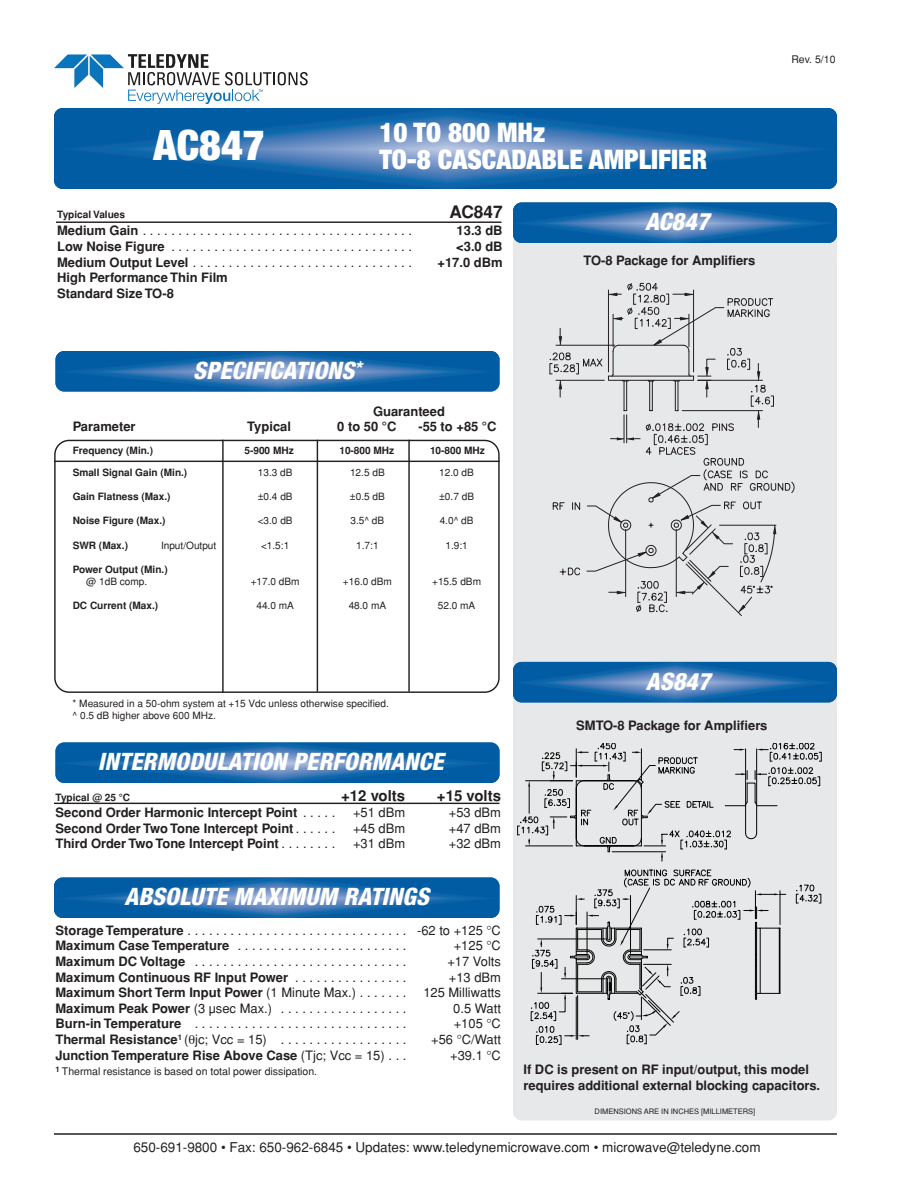
<style>
.page{position:relative;width:918px;height:1188px;background:#fff}
.page>*{position:absolute;margin:0;border:0;box-sizing:border-box;transform-origin:0 0}
.t1{font:900 condensed 42px "Helvetica Neue";color:#fff}
.t2{font:900 condensed 27px "Helvetica Neue";color:#fff}
.t3{font:italic 800 condensed 24px "Helvetica Neue";letter-spacing:.005em;color:#fff}
.t4{font:700 17.25px "Helvetica";color:#231f20}
.t5{font:700 15px "Helvetica";color:#231f20}
.t6{font:13.5px "Helvetica";color:#231f20}
.t7{font:12.9px/15.6px "Helvetica";color:#231f20}
.t8{font:700 12.9px/15.6px "Helvetica";color:#231f20}
.t9{font:10.5px "Helvetica";color:#231f20}
.t10{font:10.05px/12.1px "Helvetica";color:#231f20}
.t11{font:700 10.05px "Helvetica";color:#231f20}
.t12{font:7.5px "Helvetica";color:#231f20}
.s1{font-weight:700}
.s2{font-weight:400}
</style>
<div class="page">
<svg style="left:54px;top:108px;width:783px;height:81px;background:#206bad"></svg>
<hr style="left:54px;top:1133px;width:783px;height:2px;background:#231f20">
<div style="left:513px;top:202px;width:324px;height:918px;background:#e7e8e9;border-radius:9px"></div>
<svg style="left:513px;top:662px;width:324px;height:40px;background:#216cad"></svg>
<svg style="left:56px;top:351px;width:444px;height:41px;background:#226dae"></svg>
<svg style="left:56px;top:742px;width:444px;height:41px;background:#226dae"></svg>
<svg style="left:54px;top:878px;width:446px;height:40px;background:#216cad"></svg>
<svg style="left:513px;top:202px;width:324px;height:41px;background:#226dae"></svg>
<svg style="left:54px;top:54px;width:254px;height:50px"></svg>
<svg style="left:54px;top:440px;width:446px;height:253px"></svg>
<hr style="left:54px;top:461px;width:446px;height:1px;background:#231f20">
<hr style="left:222px;top:440px;width:2px;height:253px;background:#231f20">
<hr style="left:317px;top:440px;width:1px;height:252px;background:#231f20">
<hr style="left:408px;top:440px;width:2px;height:252px;background:#231f20">
<hr style="left:56px;top:221px;width:445px;height:2px;background:#231f20">
<hr style="left:54px;top:803px;width:446px;height:1px;background:#231f20">
<svg style="left:550px;top:283px;width:245px;height:333px"></svg>
<svg style="left:796px;top:884px;width:25px;height:20px"></svg>
<svg style="left:531px;top:869px;width:255px;height:176px"></svg>
<svg style="left:517px;top:743px;width:305px;height:118px"></svg>
<h1 class="t1" style="left:153px;top:130px;width:113px">AC847</h1>
<h2 class="t2" style="left:380px;top:123px;width:167px">10 TO 800 MHz</h2>
<h2 class="t2" style="left:380px;top:150px;width:329px">TO-8 CASCADABLE AMPLIFIER</h2>
<p class="t11" style="left:57px;top:208px;width:69px">Typical Values</p>
<h3 class="t4" style="left:450px;top:202px;width:55px">AC847</h3>
<p class="t7" style="left:57px;top:223px;width:356px"><span class="s1">Medium Gain</span> . . . . . . . . . . . . . . . . . . . . . . . . . . . . . . . . . . . . . .</p>
<p class="t8" style="left:457px;top:223px;width:48px">13.3 dB</p>
<p class="t7" style="left:57px;top:239px;width:356px"><span class="s1">Low Noise Figure</span> . . . . . . . . . . . . . . . . . . . . . . . . . . . . . . . . . .</p>
<p class="t8" style="left:456px;top:239px;width:48px">&lt;3.0 dB</p>
<p class="t7" style="left:57px;top:254px;width:356px"><span class="s1">Medium Output Level</span> . . . . . . . . . . . . . . . . . . . . . . . . . . . . . . .</p>
<p class="t8" style="left:438px;top:254px;width:67px">+17.0 dBm</p>
<p class="t8" style="left:57px;top:270px;width:172px">High Performance Thin Film<br>Standard Size TO-8</p>
<h3 class="t3" style="left:193px;top:361px;width:170px">SPECIFICATIONS<sup>*</sup></h3>
<p class="t8" style="left:373px;top:404px;width:73px">Guaranteed</p>
<p class="t8" style="left:73px;top:419px;width:64px">Parameter</p>
<p class="t8" style="left:247px;top:419px;width:45px">Typical</p>
<p class="t8" style="left:337px;top:419px;width:61px">0 to 50 °C</p>
<p class="t8" style="left:418px;top:419px;width:80px">-55 to +85 °C</p>
<p class="t11" style="left:73px;top:445px;width:82px">Frequency (Min.)</p>
<p class="t11" style="left:244px;top:445px;width:51px">5-900 MHz</p>
<p class="t11" style="left:339px;top:445px;width:56px">10-800 MHz</p>
<p class="t11" style="left:430px;top:445px;width:56px">10-800 MHz</p>
<p class="t11" style="left:73px;top:467px;width:116px">Small Signal Gain (Min.)</p>
<p class="t10" style="left:258px;top:466px;width:36px">13.3 dB</p>
<p class="t10" style="left:350px;top:466px;width:36px">12.5 dB</p>
<p class="t10" style="left:439px;top:466px;width:36px">12.0 dB</p>
<p class="t11" style="left:73px;top:491px;width:99px">Gain Flatness (Max.)</p>
<p class="t10" style="left:258px;top:491px;width:36px">±0.4 dB</p>
<p class="t10" style="left:350px;top:491px;width:36px">±0.5 dB</p>
<p class="t10" style="left:439px;top:491px;width:36px">±0.7 dB</p>
<p class="t11" style="left:73px;top:515px;width:94px">Noise Figure (Max.)</p>
<p class="t10" style="left:258px;top:515px;width:36px">&lt;3.0 dB</p>
<p class="t10" style="left:351px;top:515px;width:35px">3.5^ dB</p>
<p class="t10" style="left:440px;top:515px;width:35px">4.0^ dB</p>
<p class="t11" style="left:73px;top:539px;width:57px">SWR (Max.)</p>
<p class="t10" style="left:161px;top:539px;width:57px">Input/Output</p>
<p class="t10" style="left:261px;top:539px;width:30px">&lt;1.5:1</p>
<p class="t10" style="left:356px;top:539px;width:24px">1.7:1</p>
<p class="t10" style="left:445px;top:539px;width:24px">1.9:1</p>
<p class="t11" style="left:73px;top:563px;width:97px">Power Output (Min.)</p>
<p class="t10" style="left:86px;top:575px;width:63px">@ 1dB comp.</p>
<p class="t10" style="left:251px;top:575px;width:50px">+17.0 dBm</p>
<p class="t10" style="left:343px;top:575px;width:50px">+16.0 dBm</p>
<p class="t10" style="left:432px;top:575px;width:50px">+15.5 dBm</p>
<p class="t11" style="left:73px;top:600px;width:87px">DC Current (Max.)</p>
<p class="t10" style="left:256px;top:600px;width:39px">44.0 mA</p>
<p class="t10" style="left:349px;top:600px;width:39px">48.0 mA</p>
<p class="t10" style="left:438px;top:600px;width:39px">52.0 mA</p>
<p class="t10" style="left:73px;top:697px;width:318px">* Measured in a 50-ohm system at +15 Vdc unless otherwise specified. ^ 0.5 dB higher above 600 MHz.</p>
<h3 class="t3" style="left:98px;top:753px;width:347px">INTERMODULATION PERFORMANCE</h3>
<p class="t11" style="left:56px;top:791px;width:76px">Typical @ 25 °C</p>
<p class="t5" style="left:341px;top:787px;width:66px">+12 volts</p>
<p class="t5" style="left:437px;top:787px;width:66px">+15 volts</p>
<p class="t8" style="left:56px;top:805px;width:281px">Second Order Harmonic Intercept Point <span class="s2">. . . . .</span></p>
<p class="t7" style="left:353px;top:805px;width:54px">+51 dBm</p>
<p class="t7" style="left:449px;top:805px;width:54px">+53 dBm</p>
<p class="t8" style="left:56px;top:821px;width:281px">Second Order Two Tone Intercept Point <span class="s2">. . . . . .</span></p>
<p class="t7" style="left:353px;top:821px;width:54px">+45 dBm</p>
<p class="t7" style="left:449px;top:821px;width:54px">+47 dBm</p>
<p class="t8" style="left:56px;top:836px;width:281px">Third Order Two Tone Intercept Point <span class="s2">. . . . . . . .</span></p>
<p class="t7" style="left:353px;top:836px;width:54px">+31 dBm</p>
<p class="t7" style="left:449px;top:836px;width:54px">+32 dBm</p>
<h3 class="t3" style="left:124px;top:888px;width:306px">ABSOLUTE MAXIMUM RATINGS</h3>
<p class="t7" style="left:56px;top:923px;width:447px"><span class="s1">Storage Temperature</span> . . . . . . . . . . . . . . . . . . . . . . . . . . . . . . . -62 to +125 °C<br><span class="s1">Maximum Case Temperature</span> . . . . . . . . . . . . . . . . . . . . . . . .</p>
<p class="t7" style="left:454px;top:938px;width:49px">+125 °C</p>
<h3 class="t3" style="left:645px;top:213px;width:65px">AC847</h3>
<p class="t8" style="left:584px;top:253px;width:173px">TO-8 Package for Amplifiers</p>
<h3 class="t3" style="left:646px;top:673px;width:66px">AS847</h3>
<p class="t8" style="left:576px;top:717px;width:193px">SMTO-8 Package for Amplifiers</p>
<p class="t9" style="left:791px;top:53px;width:46px">Rev. 5/10</p>
<p class="t7" style="left:56px;top:954px;width:353px"><span class="s1">Maximum DC Voltage</span> . . . . . . . . . . . . . . . . . . . . . . . . . . . . . .</p>
<p class="t7" style="left:447px;top:954px;width:55px">+17 Volts</p>
<p class="t8" style="left:56px;top:969px;width:353px">Maximum Continuous RF Input Power <span class="s2">. . . . . . . . . . . . . . . .</span></p>
<p class="t7" style="left:449px;top:969px;width:54px">+13 dBm</p>
<p class="t8" style="left:56px;top:985px;width:353px">Maximum Short Term Input Power <span class="s2">(1 Minute Max.) . . . . . . .</span></p>
<p class="t7" style="left:423px;top:985px;width:79px">125 Milliwatts</p>
<p class="t7" style="left:56px;top:1000px;width:353px"><span class="s1">Maximum Peak Power</span> (3 µsec Max.) . . . . . . . . . . . . . . . . . .</p>
<p class="t7" style="left:453px;top:1000px;width:49px">0.5 Watt</p>
<p class="t7" style="left:56px;top:1016px;width:353px"><span class="s1">Burn-in Temperature</span> . . . . . . . . . . . . . . . . . . . . . . . . . . . . . .</p>
<p class="t7" style="left:454px;top:1016px;width:49px">+105 °C</p>
<p class="t7" style="left:56px;top:1032px;width:353px"><span class="s1">Thermal Resistance</span><sup>1</sup> ( jc; Vcc = 15) . . . . . . . . . . . . . . . . . .</p>
<p class="t7" style="left:431px;top:1032px;width:71px">+56 °C/Watt</p>
<p class="t8" style="left:56px;top:1047px;width:353px">Junction Temperature Rise Above Case <span class="s2">(Tjc; Vcc = 15) . . .</span></p>
<p class="t7" style="left:450px;top:1047px;width:52px">+39.1 °C</p>
<p class="t9" style="left:56px;top:1066px;width:263px"><sup>1</sup> Thermal resistance is based on total power dissipation.</p>
<p class="t8" style="left:523px;top:1062px;width:298px">If DC is present on RF input/output, this model requires additional external blocking capacitors.</p>
<p class="t12" style="left:595px;top:1107px;width:162px">DIMENSIONS ARE IN INCHES [MILLIMETERS]</p>
<p class="t6" style="left:133px;top:1139px;width:629px">650-691-9800 • Fax: 650-962-6845 • Updates: www.teledynemicrowave.com • microwave@teledyne.com</p>
</div>
